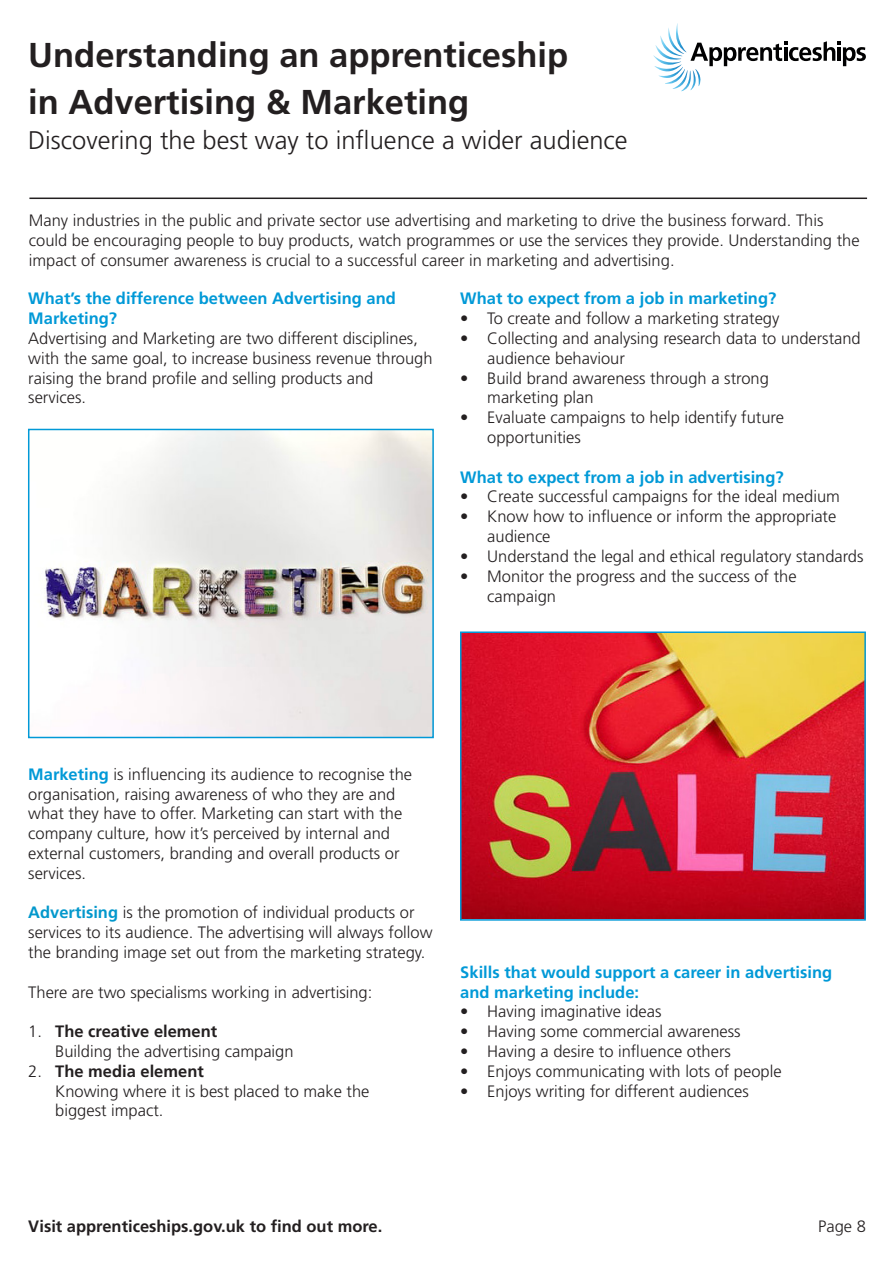
<style>
.page{position:relative;width:893px;height:1263px;background:#fff}
.page>*{position:absolute;margin:0;border:0;box-sizing:border-box;transform-origin:0 0}
.t1{font:700 34.5px/46.8px "Frutiger";color:#231f20}
.t2{font:300 25.5px "Frutiger";color:#231f20}
.TOC_Body_Title{font:300 16.5px/19.8px "Frutiger";color:#231f20}
.TOC_Body_Title-2{font:700 16.5px/19.8px "Frutiger";color:#0199d7}
.t3{font:700 16.5px "Frutiger";color:#231f20}
.s1{font-weight:700;color:#0199d7}
.s2{font-weight:700;color:#0398cc}
.s3{font-weight:300}
</style>
<div class="page">
<hr style="left:29px;top:198px;width:838px;height:1px;background:#231f20">
<img style="left:44px;top:432px;width:387px;height:303px">
<div style="left:28px;top:429px;width:406px;height:309px;border:2px solid #0199d7"></div>
<img style="left:463px;top:634px;width:400px;height:284px">
<div style="left:460px;top:631px;width:406px;height:290px;border:2px solid #0199d7"></div>
<svg style="left:653px;top:23px;width:213px;height:68px"></svg>
<hr style="left:837px;top:47px;width:4px;height:14px;background:#000001">
<p class="t1" style="left:28px;top:32px;width:541px">Understanding an apprenticeship in Advertising &amp; Marketing</p>
<p class="t2" style="left:28px;top:126px;width:601px">Discovering the best way to influence a wider audience</p>
<p class="TOC_Body_Title" style="left:29px;top:211px;width:832px">Many industries in the public and private sector use advertising and marketing to drive the business forward. This could be encouraging people to buy products, watch programmes or use the services they provide. Understanding the impact of consumer awareness is crucial to a successful career in marketing and advertising.</p>
<p class="TOC_Body_Title-2" style="left:28px;top:289px;width:369px">What’s the difference between Advertising and<br>Marketing?</p>
<p class="TOC_Body_Title" style="left:28px;top:328px;width:406px">Advertising and Marketing are two different disciplines, with the same goal, to increase business revenue through raising the brand profile and selling products and services.</p>
<p class="TOC_Body_Title-2" style="left:460px;top:289px;width:318px">What to expect from a job in marketing?</p>
<p class="TOC_Body_Title" style="left:460px;top:309px;width:321px">• To create and follow a marketing strategy</p>
<p class="TOC_Body_Title" style="left:487px;top:328px;width:375px;text-indent:-27px">• Collecting and analysing research data to understand audience behaviour</p>
<p class="TOC_Body_Title" style="left:487px;top:368px;width:283px;text-indent:-27px">• Build brand awareness through a strong marketing plan</p>
<p class="TOC_Body_Title" style="left:487px;top:408px;width:298px;text-indent:-27px">• Evaluate campaigns to help identify future opportunities</p>
<p class="TOC_Body_Title-2" style="left:460px;top:467px;width:325px">What to expect from a job in advertising?</p>
<p class="TOC_Body_Title" style="left:460px;top:487px;width:381px">• Create successful campaigns for the ideal medium</p>
<p class="TOC_Body_Title" style="left:487px;top:507px;width:351px;text-indent:-27px">• Know how to influence or inform the appropriate audience</p>
<p class="TOC_Body_Title" style="left:460px;top:546px;width:405px">• Understand the legal and ethical regulatory standards</p>
<p class="TOC_Body_Title" style="left:487px;top:566px;width:311px;text-indent:-27px">• Monitor the progress and the success of the campaign</p>
<p class="TOC_Body_Title" style="left:28px;top:764px;width:385px"><span class="s1">Marketing</span> is influencing its audience to recognise the organisation, raising awareness of who they are and what they have to offer. Marketing can start with the company culture, how it’s perceived by internal and external customers, branding and overall products or services.</p>
<p class="TOC_Body_Title" style="left:28px;top:903px;width:406px"><span class="s2">Advertising</span> is the promotion of individual products or services to its audience. The advertising will always follow the branding image set out from the marketing strategy.</p>
<p class="TOC_Body_Title" style="left:28px;top:982px;width:346px">There are two specialisms working in advertising:</p>
<p class="t3" style="left:28px;top:1022px;width:191px"><span class="s3">1.</span> The creative element</p>
<p class="TOC_Body_Title" style="left:55px;top:1041px;width:240px">Building the advertising campaign</p>
<p class="t3" style="left:28px;top:1061px;width:177px"><span class="s3">2.</span> The media element</p>
<p class="TOC_Body_Title" style="left:55px;top:1081px;width:316px">Knowing where it is best placed to make the biggest impact.</p>
<p class="TOC_Body_Title-2" style="left:460px;top:962px;width:373px">Skills that would support a career in advertising and marketing include:</p>
<p class="TOC_Body_Title" style="left:460px;top:1002px;width:203px">• Having imaginative ideas</p>
<p class="TOC_Body_Title" style="left:460px;top:1021px;width:282px">• Having some commercial awareness</p>
<p class="TOC_Body_Title" style="left:460px;top:1041px;width:272px">• Having a desire to influence others</p>
<p class="TOC_Body_Title" style="left:460px;top:1061px;width:323px">• Enjoys communicating with lots of people</p>
<p class="TOC_Body_Title" style="left:460px;top:1081px;width:290px">• Enjoys writing for different audiences</p>
<p class="t3" style="left:28px;top:1217px;width:356px">Visit apprenticeships.gov.uk to find out more.</p>
<p class="TOC_Body_Title" style="left:818px;top:1217px;width:49px">Page 8</p>
</div>
